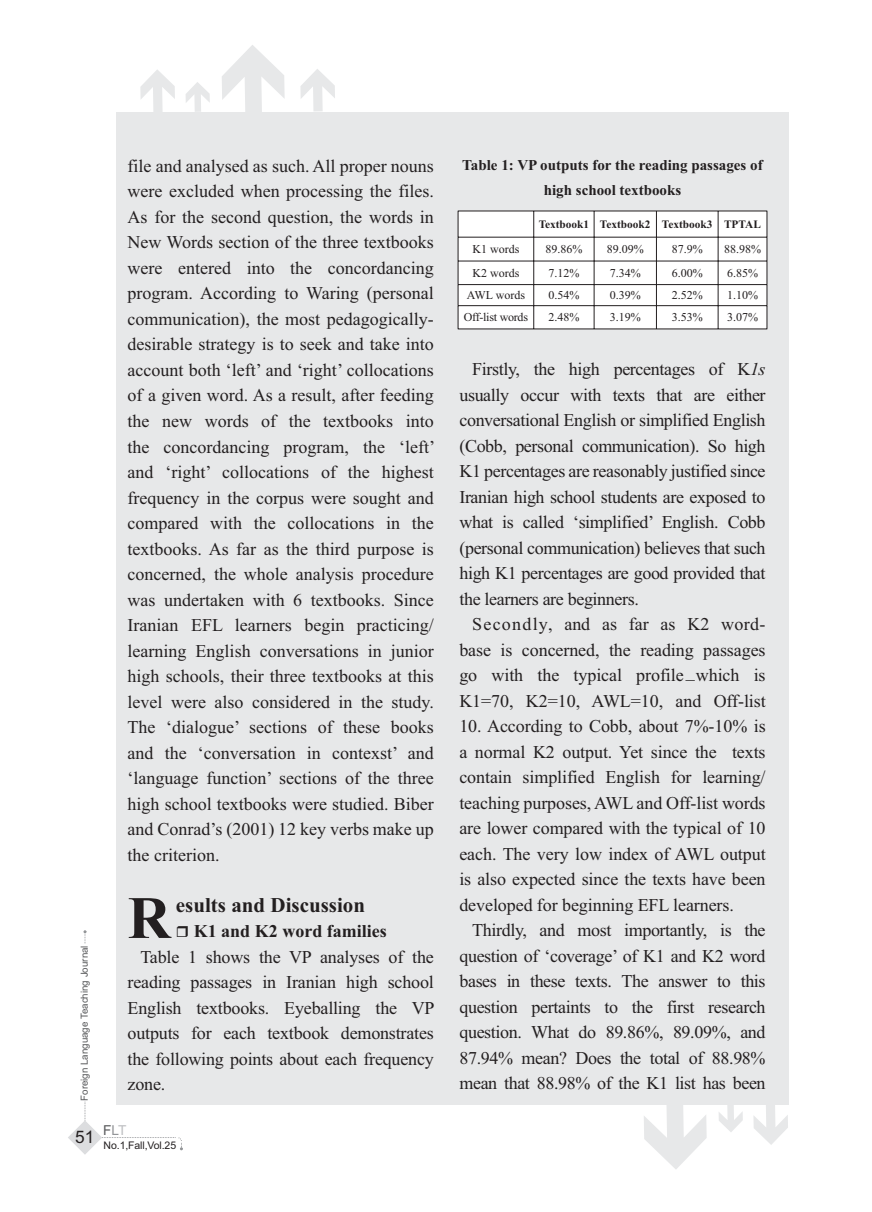
<style>
.page{position:relative;width:872px;height:1212px;background:#fff}
.page>*{position:absolute;margin:0;border:0;box-sizing:border-box;transform-origin:0 0}
.t1{font:700 60px "Times New Roman";color:#231f20}
.t2{font:700 21px "Times New Roman";color:#231f20}
.t3{font:18px/25.5px "Times New Roman";letter-spacing:-.01em;color:#231f20;text-align:justify}
.t4{font:700 18px "Times New Roman";color:#231f20}
.t5{font:700 15px/25.5px "Times New Roman";color:#231f20;text-align:center}
.t6{font:13.65px "Arial";color:#57585a}
.t7{font:12px "Times New Roman";color:#231f20}
.t8{font:12px "Times New Roman";letter-spacing:-.02em;color:#231f20}
.t9{font:700 11.25px "Times New Roman";color:#231f20}
.t10{font:10.5px "Arial";letter-spacing:-.01em;color:#231f20}
.t11{font:9.75px "Arial";color:#57585a}
.s1{color:#939598}
.s2{color:#bdbec1}
.s3{font-style:italic}
</style>
<div class="page">
<svg style="left:644px;top:1104px;width:62px;height:65px"></svg>
<svg style="left:718px;top:1104px;width:25px;height:28px"></svg>
<svg style="left:753px;top:1104px;width:35px;height:41px"></svg>
<svg style="left:300px;top:69px;width:35px;height:42px"></svg>
<svg style="left:222px;top:45px;width:63px;height:67px"></svg>
<svg style="left:186px;top:82px;width:24px;height:30px"></svg>
<svg style="left:140px;top:70px;width:35px;height:42px"></svg>
<div style="left:116px;top:112px;width:672px;height:992px;background:#e7e8e9"></div>
<svg style="left:458px;top:211px;width:309px;height:118px;background:#efefef"></svg>
<hr style="left:458px;top:329px;width:309px;height:1px;background:#231f20">
<svg style="left:68px;top:930px;width:120px;height:225px"></svg>
<p class="t11" style="left:81px;top:1101px;width:157px;rotate:-90deg">Foreign Language Teaching Journal</p>
<p class="t3" style="left:128px;top:155px;width:309px">file and analysed as such. All proper nouns were excluded when processing the files.<br>As for the second question, the words in New Words section of the three textbooks were entered into the concordancing program. According to Waring (personal communication), the most pedagogically&shy;desirable strategy is to seek and take into account both ‘left’ and ‘right’ collocations of a given word. As a result, after feeding the new words of the textbooks into the concordancing program, the ‘left’ and ‘right’ collocations of the highest frequency in the corpus were sought and compared with the collocations in the textbooks. As far as the third purpose is concerned, the whole analysis procedure was undertaken with 6 textbooks. Since Iranian EFL learners begin practicing/ learning English conversations in junior high schools, their three textbooks at this level were also considered in the study.<br>The ‘dialogue’ sections of these books and the ‘conversation in contexst’ and ‘language function’ sections of the three high school textbooks were studied. Biber and Conrad’s (2001) 12 key verbs make up the criterion.</p>
<p class="t2" style="left:176px;top:898px;width:191px">esults and Discussion</p>
<p class="t4" style="left:194px;top:925px;width:195px">K1 and K2 word families</p>
<p class="t3" style="left:128px;top:945px;width:308px;text-indent:13px">Table 1 shows the VP analyses of the reading passages in Iranian high school English textbooks. Eyeballing the VP outputs for each textbook demonstrates the following points about each frequency zone.</p>
<h1 class="t1" style="left:128px;top:898px;width:45px">R</h1>
<p class="t6" style="left:103px;top:1125px;width:25px">F<span class="s1">L</span><span class="s2">T</span></p>
<p class="t10" style="left:75px;top:1141px;width:102px"><sup>51</sup> No.1,Fall,Vol.25</p>
<p class="t5" style="left:462px;top:154px;width:302px">Table 1: VP outputs for the reading passages of high school textbooks</p>
<p class="t9" style="left:539px;top:220px;width:224px">Textbook1 Textbook2 Textbook3 TPTAL</p>
<p class="t7" style="left:472px;top:245px;width:48px">K1 words</p>
<p class="t7" style="left:545px;top:245px;width:38px">89.86%</p>
<p class="t7" style="left:607px;top:245px;width:38px">89.09%</p>
<p class="t7" style="left:672px;top:245px;width:32px">87.9%</p>
<p class="t7" style="left:724px;top:245px;width:38px">88.98%</p>
<p class="t7" style="left:472px;top:269px;width:48px">K2 words</p>
<p class="t7" style="left:548px;top:269px;width:32px">7.12%</p>
<p class="t7" style="left:610px;top:269px;width:32px">7.34%</p>
<p class="t7" style="left:672px;top:269px;width:32px">6.00%</p>
<p class="t7" style="left:727px;top:269px;width:32px">6.85%</p>
<p class="t7" style="left:467px;top:291px;width:60px">AWL words</p>
<p class="t7" style="left:548px;top:291px;width:32px">0.54%</p>
<p class="t7" style="left:610px;top:291px;width:32px">0.39%</p>
<p class="t7" style="left:672px;top:291px;width:32px">2.52%</p>
<p class="t7" style="left:727px;top:291px;width:32px">1.10%</p>
<p class="t8" style="left:464px;top:313px;width:66px">Off-list words</p>
<p class="t7" style="left:548px;top:313px;width:32px">2.48%</p>
<p class="t7" style="left:610px;top:313px;width:32px">3.19%</p>
<p class="t7" style="left:672px;top:313px;width:32px">3.53%</p>
<p class="t7" style="left:727px;top:313px;width:32px">3.07%</p>
<p class="t3" style="left:459px;top:358px;width:308px;text-indent:13px">Firstly, the high percentages of K<span class="s3">1s </span>usually occur with texts that are either conversational English or simplified English (Cobb, personal communication). So high K1 percentages are reasonably justified since Iranian high school students are exposed to what is called ‘simplified’ English. Cobb (personal communication) believes that such high K1 percentages are good provided that the learners are beginners.</p>
<p class="t3" style="left:459px;top:613px;width:308px;text-indent:13px">Secondly, and as far as K2 word&shy;base is concerned, the reading passages go with the typical profile_which is K1=70, K2=10, AWL=10, and Off-list</p>
<p class="t3" style="left:459px;top:715px;width:308px">10. According to Cobb, about 7%-10% is a normal K2 output. Yet since the texts contain simplified English for learning/ teaching purposes, AWL and Off-list words are lower compared with the typical of 10 each. The very low index of AWL output is also expected since the texts have been developed for beginning EFL learners.</p>
<p class="t3" style="left:459px;top:919px;width:308px;text-indent:13px">Thirdly, and most importantly, is the question of ‘coverage’ of K1 and K2 word bases in these texts. The answer to this question pertaints to the first research question. What do 89.86%, 89.09%, and 87.94% mean? Does the total of 88.98% mean that 88.98% of the K1 list has been</p>
</div>
